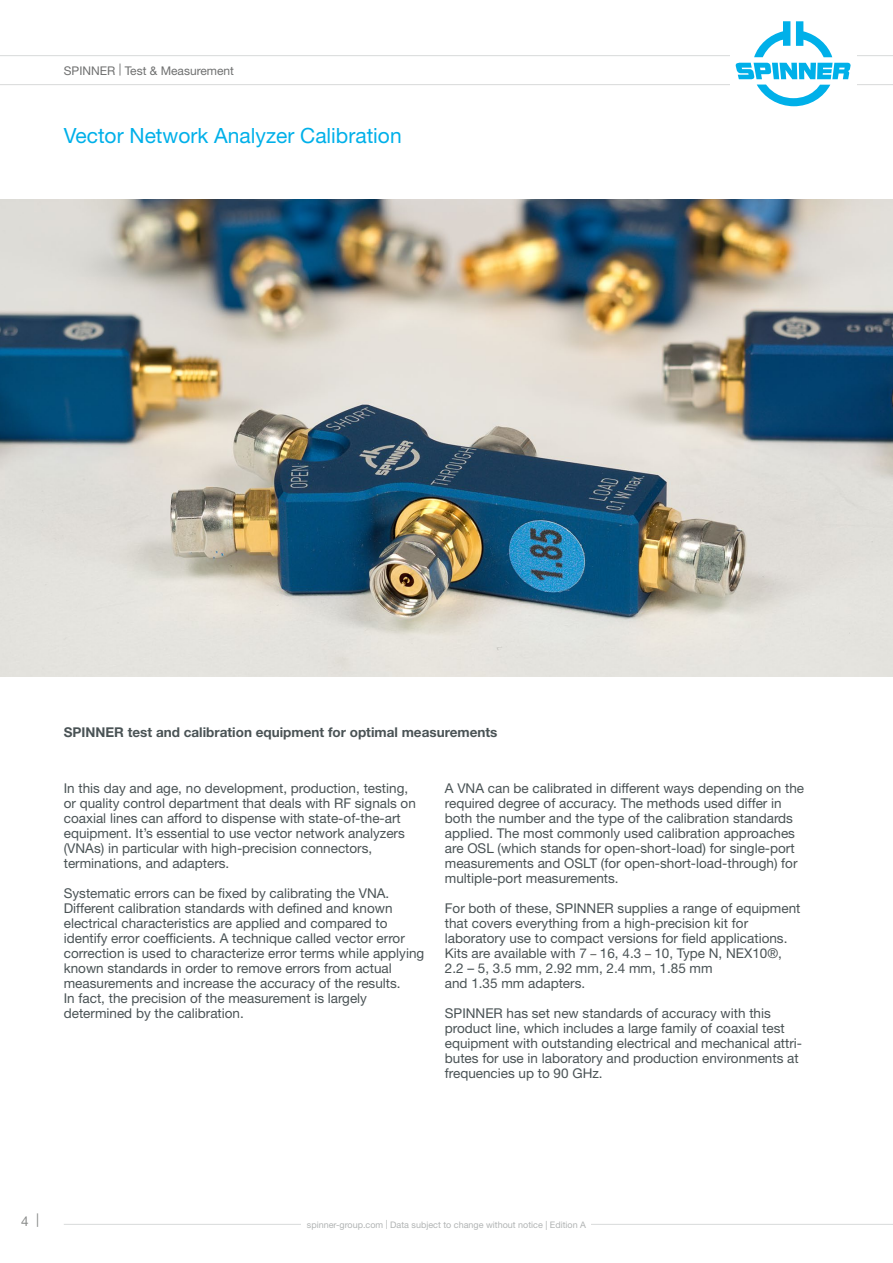
<style>
.page{position:relative;width:893px;height:1263px;background:#fff}
.page>*{position:absolute;margin:0;border:0;box-sizing:border-box;transform-origin:0 0}
.t1{font:21px "Helvetica Neue LT Std";color:#00b0e9}
.t2{font:13.5px/15px "Helvetica Neue LT Std";color:#4a5355}
.t3{font:700 13.5px "Helvetica Neue LT Std";color:#4a5355}
.t4{font:13.5px "Helvetica Neue LT Std";color:#888a89}
.t5{font:12px "Helvetica Neue LT Std";color:#6f7070}
.t6{font:9px "Helvetica Neue LT Std";color:#b1b4b4}
.s1{font-size:12px;color:#555756}
</style>
<div class="page">
<hr style="left:64px;top:1224px;width:829px;height:1px;background:#d8dada">
<hr style="left:0;top:55px;width:893px;height:1px;background:#d8dada">
<hr style="left:0;top:84px;width:893px;height:1px;background:#d8dada">
<div style="left:730px;top:32px;width:126px;height:86px;background:#fff"></div>
<div style="left:302px;top:1211px;width:289px;height:26px;background:#fff"></div>
<svg style="left:757px;top:85px;width:73px;height:21px"></svg>
<svg style="left:735px;top:21px;width:116px;height:58px"></svg>
<img style="left:0;top:200px;width:893px;height:476px">
<p class="t5" style="left:64px;top:63px;width:172px">SPINNER | Test &amp; Measurement</p>
<h1 class="t1" style="left:64px;top:123px;width:339px">Vector Network Analyzer Calibration</h1>
<p class="t3" style="left:64px;top:724px;width:435px">SPINNER test and calibration equipment for optimal measurements</p>
<p class="t2" style="left:64px;top:780px;width:354px">In this day and age, no development, production, testing, or quality control department that deals with RF signals on coaxial lines can afford to dispense with state-of-the-art equipment. It’s essential to use vector network analyzers (VNAs) in particular with high-precision connectors, terminations, and adapters.</p>
<p class="t2" style="left:64px;top:885px;width:362px">Systematic errors can be fixed by calibrating the VNA.<br>Different calibration standards with defined and known electrical characteristics are applied and compared to identify error coefficients. A technique called vector error correction is used to characterize error terms while applying known standards in order to remove errors from actual measurements and increase the accuracy of the results.<br>In fact, the precision of the measurement is largely determined by the calibration.</p>
<p class="t2" style="left:445px;top:780px;width:361px">A VNA can be calibrated in different ways depending on the required degree of accuracy. The methods used differ in both the number and the type of the calibration standards applied. The most commonly used calibration approaches are OSL (which stands for open-short-load) for single-port measurements and OSLT (for open-short-load-through) for multiple-port measurements.</p>
<p class="t2" style="left:445px;top:900px;width:357px">For both of these, SPINNER supplies a range of equipment that covers everything from a high-precision kit for laboratory use to compact versions for field applications.<br>Kits are available with 7 <span class="s1">–</span> 16, 4.3 <span class="s1">–</span> 10, Type N, NEX10®, 2.2 – 5, 3.5 mm, 2.92 mm, 2.4 mm, 1.85 mm<br>and 1.35 mm adapters.</p>
<p class="t2" style="left:445px;top:1005px;width:359px">SPINNER has set new standards of accuracy with this product line, which includes a large family of coaxial test equipment with outstanding electrical and mechanical attri&shy;butes for use in laboratory and production environments at frequencies up to 90 GHz.</p>
<p class="t4" style="left:21px;top:1212px;width:20px">4 |</p>
<p class="t6" style="left:307px;top:1219px;width:281px">spinner-group.com | Data subject to change without notice | Edition A</p>
</div>
